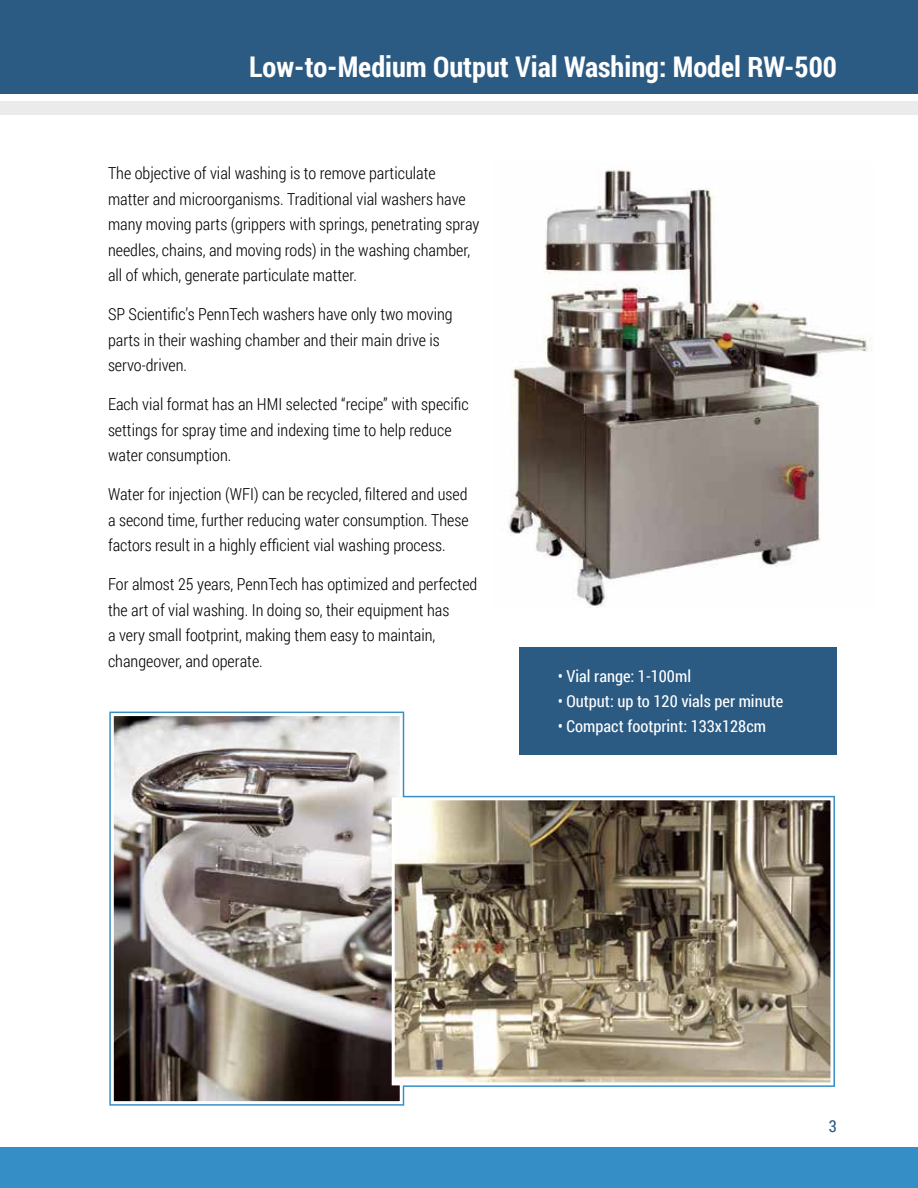
<style>
.page{position:relative;width:918px;height:1188px;background:#fff}
.page>*{position:absolute;margin:0;border:0;box-sizing:border-box;transform-origin:0 0}
.t1{font:700 28.5px "Roboto Condensed";color:#fff}
.t2{font:300 16.5px/25.5px "Roboto Condensed";color:#000}
.t3{font:16.5px "Roboto Condensed";color:#fff}
.t4{font:16.5px "Roboto Condensed";color:#2b5a83}
</style>
<div class="page">
<div style="left:0;top:0;width:918px;height:94px;background:#2b5a83"></div>
<div style="left:0;top:1148px;width:918px;height:40px;background:#358fc6"></div>
<div style="left:0;top:101px;width:918px;height:14px;background:#ebebeb"></div>
<img style="left:508px;top:170px;width:361px;height:437px">
<img style="left:115px;top:717px;width:284px;height:383px">
<div style="left:111px;top:713px;width:292px;height:391px;border:3px solid #fff"></div>
<img style="left:396px;top:801px;width:433px;height:280px">
<div style="left:392px;top:797px;width:441px;height:288px;border:3px solid #fff"></div>
<div style="left:519px;top:647px;width:318px;height:108px;background:#2b5a83"></div>
<h1 class="t1" style="left:249px;top:47px;width:589px">Low-to-Medium Output Vial Washing: Model RW-500</h1>
<p class="t2" style="left:108px;top:160px;width:373px">The objective of vial washing is to remove particulate matter and microorganisms. Traditional vial washers have many moving parts (grippers with springs, penetrating spray needles, chains, and moving rods) in the washing chamber, all of which, generate particulate matter.</p>
<p class="t2" style="left:108px;top:301px;width:346px">SP Scientific’s PennTech washers have only two moving parts in their washing chamber and their main drive is servo-driven.</p>
<p class="t2" style="left:108px;top:391px;width:362px">Each vial format has an HMI selected “recipe” with specific settings for spray time and indexing time to help reduce water consumption.</p>
<p class="t2" style="left:108px;top:481px;width:362px;text-align:justify">Water for injection (WFI) can be recycled, filtered and used a second time, further reducing water consumption. These factors result in a highly efficient vial washing process.</p>
<p class="t2" style="left:108px;top:571px;width:371px">For almost 25 years, PennTech has optimized and perfected the art of vial washing. In doing so, their equipment has<br>a very small footprint, making them easy to maintain, changeover, and operate.</p>
<p class="t3" style="left:558px;top:664px;width:135px">• Vial range: 1-100ml</p>
<p class="t3" style="left:558px;top:690px;width:227px">• Output: up to 120 vials per minute</p>
<p class="t3" style="left:558px;top:715px;width:210px">• Compact footprint: 133x128cm</p>
<p class="t4" style="left:829px;top:1115px;width:10px">3</p>
</div>
